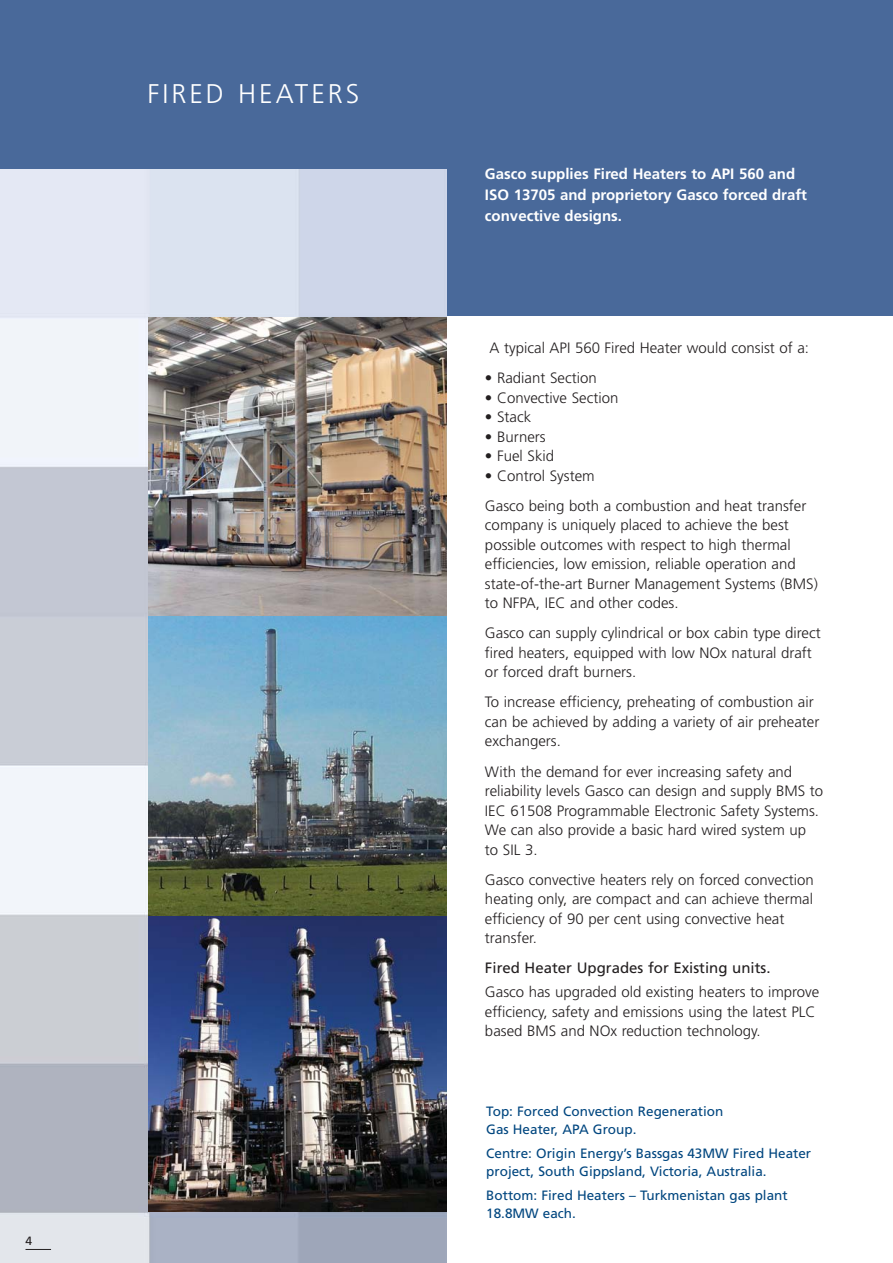
<style>
.page{position:relative;width:893px;height:1263px;background:#fff}
.page>*{position:absolute;margin:0;border:0;box-sizing:border-box;transform-origin:0 0}
.t1{font:300 27px "Frutiger";letter-spacing:.11em;color:#fff}
.t2{font:300 15px/19.5px "Frutiger";color:#231f20}
.t3{font:700 15px/21px "Frutiger";color:#fff}
.t4{font:15px "Frutiger";color:#231f20}
.t5{font:13.5px/18px "Frutiger";color:#00467f}
.t6{font:12px "Frutiger";color:#231f20}
</style>
<div class="page">
<div style="left:0;top:0;width:892px;height:316px;background:#49699a"></div>
<img style="left:0;top:170px;width:446px;height:1093px">
<img style="left:149px;top:318px;width:297px;height:299px">
<img style="left:149px;top:916px;width:297px;height:296px">
<svg style="left:149px;top:617px;width:297px;height:299px;background:#6b8990"></svg>
<svg style="left:26px;top:1249px;width:25px;height:1px"></svg>
<h1 class="t1" style="left:147px;top:83px;width:213px">FIRED HEATERS</h1>
<p class="t6" style="left:26px;top:1236px;width:8px">4</p>
<p class="t3" style="left:485px;top:164px;width:323px">Gasco supplies Fired Heaters to API 560 and<br>ISO 13705 and proprietory Gasco forced draft convective designs.</p>
<p class="t2" style="left:489px;top:339px;width:321px">A typical API 560 Fired Heater would consist of a:</p>
<p class="t2" style="left:485px;top:369px;width:113px">• Radiant Section</p>
<p class="t2" style="left:485px;top:389px;width:135px">• Convective Section</p>
<p class="t2" style="left:485px;top:408px;width:48px">• Stack</p>
<p class="t2" style="left:485px;top:428px;width:62px">• Burners</p>
<p class="t2" style="left:485px;top:447px;width:71px">• Fuel Skid</p>
<p class="t2" style="left:485px;top:461px;width:323px;line-height:30.2px">• Control System<br>Gasco being both a combustion and heat transfer</p>
<p class="t2" style="left:485px;top:516px;width:334px">company is uniquely placed to achieve the best possible outcomes with respect to high thermal efficiencies, low emission, reliable operation and state-of-the-art Burner Management Systems (BMS) to NFPA, IEC and other codes.</p>
<p class="t2" style="left:485px;top:624px;width:337px">Gasco can supply cylindrical or box cabin type direct fired heaters, equipped with low NOx natural draft or forced draft burners.</p>
<p class="t2" style="left:485px;top:694px;width:336px">To increase efficiency, preheating of combustion air can be achieved by adding a variety of air preheater exchangers.</p>
<p class="t2" style="left:485px;top:763px;width:340px">With the demand for ever increasing safety and reliability levels Gasco can design and supply BMS to IEC 61508 Programmable Electronic Safety Systems.<br>We can also provide a basic hard wired system up to SIL 3.</p>
<p class="t2" style="left:485px;top:871px;width:330px">Gasco convective heaters rely on forced convection heating only, are compact and can achieve thermal efficiency of 90 per cent using convective heat transfer.</p>
<p class="t4" style="left:485px;top:962px;width:287px">Fired Heater Upgrades for Existing units.</p>
<p class="t2" style="left:485px;top:983px;width:336px">Gasco has upgraded old existing heaters to improve efficiency, safety and emissions using the latest PLC based BMS and NOx reduction technology.</p>
<p class="t5" style="left:486px;top:1103px;width:239px">Top: Forced Convection Regeneration<br>Gas Heater, APA Group.</p>
<p class="t5" style="left:486px;top:1145px;width:326px">Centre: Origin Energy’s Bassgas 43MW Fired Heater project, South Gippsland, Victoria, Australia.</p>
<p class="t5" style="left:486px;top:1188px;width:303px">Bottom: Fired Heaters – Turkmenistan gas plant<br>18.8MW each.</p>
</div>
